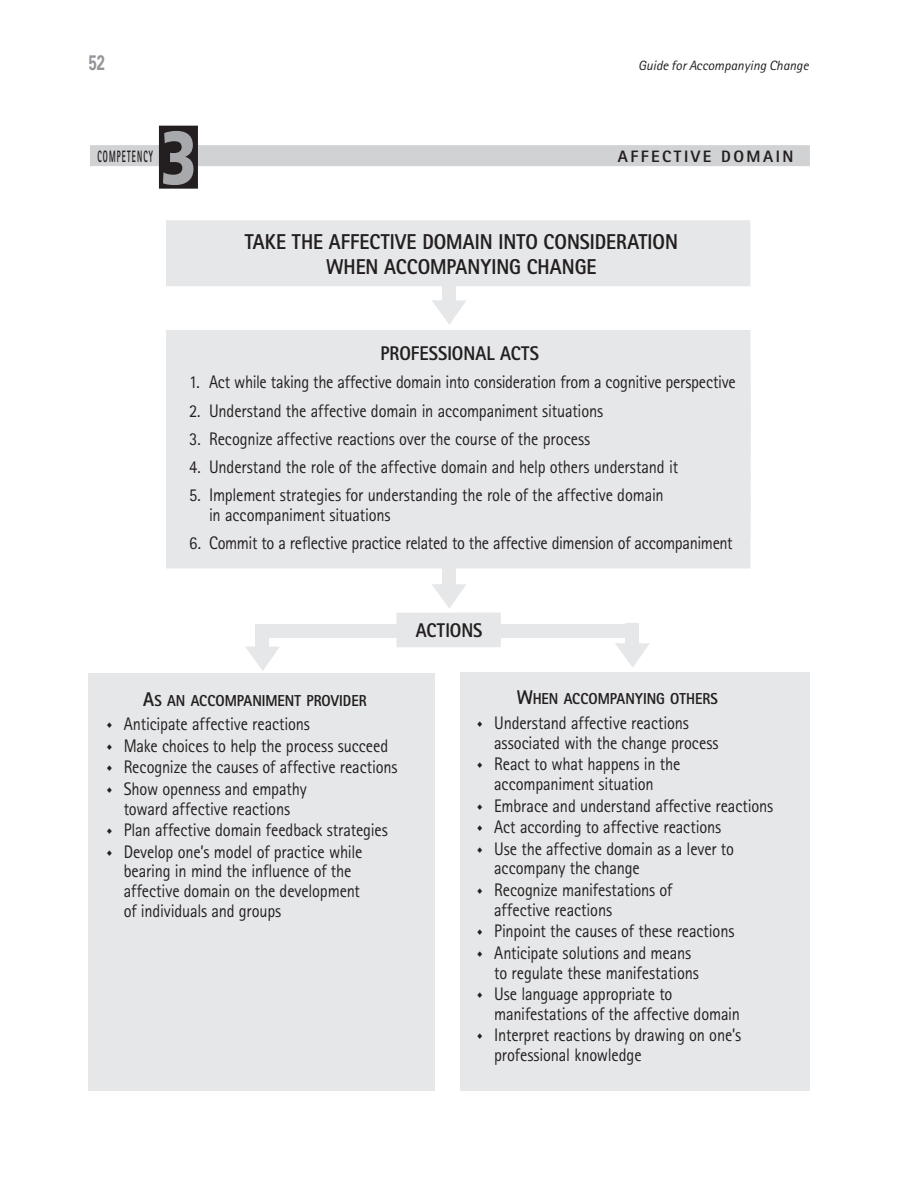
<style>
.page{position:relative;width:918px;height:1188px;background:#fff}
.page>*{position:absolute;margin:0;border:0;box-sizing:border-box;transform-origin:0 0}
.t1{font:900 75px "Frutiger LT";color:#a8a9ad;scale:.8 1}
.t2{font:800 21.45px/24.8px "Rotis Sans Serif";color:#231f20;text-align:center;scale:.9 1}
.t3{font:700 21px "Univers LT";color:#939598;scale:.7 1}
.t4{font:800 19.8px "Rotis Sans Serif";color:#231f20;scale:.9 1}
.t5{font:18.15px/19.8px "Rotis Sans Serif";letter-spacing:-.01em;color:#231f20;scale:.9 1}
.t6{font:800 16.5px "Rotis Sans Serif";color:#231f20}
.t7{font:800 16.5px "Rotis Sans Serif";color:#231f20;scale:.47 1}
.t8{font:15.9px "Rotis Sans Serif Extra Bold SC800";letter-spacing:-.005em;color:#231f20;scale:.9 1}
.t9{font:italic 13.5px "Rotis Sans Serif";color:#231f20}
.s1{font-size:19.8px}
</style>
<div class="page">
<div style="left:442px;top:538px;width:13px;height:51px;background:#e6e7e9"></div>
<div style="left:442px;top:279px;width:13px;height:25px;background:#e6e7e9"></div>
<svg style="left:432px;top:300px;width:34px;height:25px"></svg>
<div style="left:257px;top:624px;width:371px;height:13px;background:#e6e7e9"></div>
<div style="left:460px;top:672px;width:350px;height:419px;background:#e6e7e9"></div>
<div style="left:88px;top:673px;width:347px;height:418px;background:#e6e7e9"></div>
<div style="left:90px;top:145px;width:720px;height:21px;background:#d1d2d4"></div>
<div style="left:159px;top:126px;width:39px;height:63px;background:#231f20"></div>
<div style="left:166px;top:220px;width:584px;height:66px;background:#e6e7e9"></div>
<div style="left:166px;top:330px;width:584px;height:106px;background:#e6e7e9"></div>
<div style="left:166px;top:415px;width:584px;height:68px;background:#e6e7e9"></div>
<div style="left:166px;top:471px;width:584px;height:68px;background:#e6e7e9"></div>
<div style="left:166px;top:493px;width:584px;height:75px;background:#e6e7e9"></div>
<div style="left:396px;top:613px;width:105px;height:34px;background:#e6e7e9"></div>
<svg style="left:615px;top:643px;width:34px;height:24px"></svg>
<div style="left:256px;top:624px;width:13px;height:32px;background:#e6e7e9"></div>
<div style="left:625px;top:624px;width:14px;height:26px;background:#e6e7e9"></div>
<svg style="left:246px;top:647px;width:33px;height:24px"></svg>
<svg style="left:432px;top:584px;width:34px;height:24px"></svg>
<p class="t3" style="left:89px;top:51px;width:25px">52</p>
<p class="t9" style="left:638px;top:58px;width:172px">Guide for Accompanying Change</p>
<h1 class="t1" style="left:160px;top:113px;width:47px">3</h1>
<p class="t7" style="left:97px;top:146px;width:24px">COMPETENCY</p>
<p class="t6" style="left:618px;top:146px;width:24px">AFFECTIVE</p>
<p class="t6" style="left:721px;top:146px;width:25px">DOMAIN</p>
<p class="t2" style="left:245px;top:229px;width:483px">TAKE THE AFFECTIVE DOMAIN INTO CONSIDERATION<br>WHEN ACCOMPANYING CHANGE</p>
<p class="t4" style="left:381px;top:341px;width:178px">PROFESSIONAL ACTS</p>
<p class="t5" style="left:189px;top:372px;width:609px">1. Act while taking the affective domain into consideration from a cognitive perspective</p>
<p class="t5" style="left:189px;top:400px;width:461px">2. Understand the affective domain in accompaniment situations</p>
<p class="t5" style="left:189px;top:429px;width:447px">3. Recognize affective reactions over the course of the process</p>
<p class="t5" style="left:189px;top:457px;width:545px">4. Understand the role of the affective domain and help others understand it</p>
<p class="t5" style="left:209px;top:485px;width:507px;text-indent:-20px">5. Implement strategies for understanding the role of the affective domain in accompaniment situations</p>
<p class="t5" style="left:189px;top:533px;width:605px">6. Commit to a reflective practice related to the affective dimension of accompaniment</p>
<p class="t4" style="left:416px;top:617px;width:76px">ACTIONS</p>
<p class="t8" style="left:143px;top:690px;width:250px"><span class="s1">A</span>S AN ACCOMPANIMENT PROVIDER</p>
<p class="t5" style="left:106px;top:714px;width:229px">▲ Anticipate affective reactions</p>
<p class="t5" style="left:106px;top:736px;width:316px">▲ Make choices to help the process succeed</p>
<p class="t5" style="left:106px;top:757px;width:326px">▲ Recognize the causes of affective reactions</p>
<p class="t5" style="left:106px;top:779px;width:225px;text-align:center">▲ Show openness and empathy toward affective reactions</p>
<p class="t5" style="left:106px;top:820px;width:315px">▲ Plan affective domain feedback strategies</p>
<p class="t5" style="left:124px;top:841px;width:267px;text-indent:-18px">▲ Develop one’s model of practice while bearing in mind the influence of the affective domain on the development of individuals and groups</p>
<p class="t8" style="left:517px;top:689px;width:225px"><span class="s1">W</span>HEN ACCOMPANYING OTHERS</p>
<p class="t5" style="left:494px;top:713px;width:251px;text-indent:-18px">▲ Understand affective reactions associated with the change process</p>
<p class="t5" style="left:476px;top:754px;width:229px;text-align:center">▲ React to what happens in the accompaniment situation</p>
<p class="t5" style="left:476px;top:795px;width:332px">▲ Embrace and understand affective reactions</p>
<p class="t5" style="left:476px;top:817px;width:274px">▲ Act according to affective reactions</p>
<p class="t5" style="left:494px;top:838px;width:268px;text-indent:-18px">▲ Use the affective domain as a lever to accompany the change</p>
<p class="t5" style="left:494px;top:880px;width:199px;text-indent:-18px">▲ Recognize manifestations of affective reactions</p>
<p class="t5" style="left:476px;top:921px;width:288px">▲ Pinpoint the causes of these reactions</p>
<p class="t5" style="left:494px;top:943px;width:229px;text-indent:-18px">▲ Anticipate solutions and means to regulate these manifestations</p>
<p class="t5" style="left:494px;top:984px;width:275px;text-indent:-18px">▲ Use language appropriate to manifestations of the affective domain</p>
<p class="t5" style="left:494px;top:1025px;width:276px;text-indent:-18px">▲ Interpret reactions by drawing on one’s professional knowledge</p>
</div>
